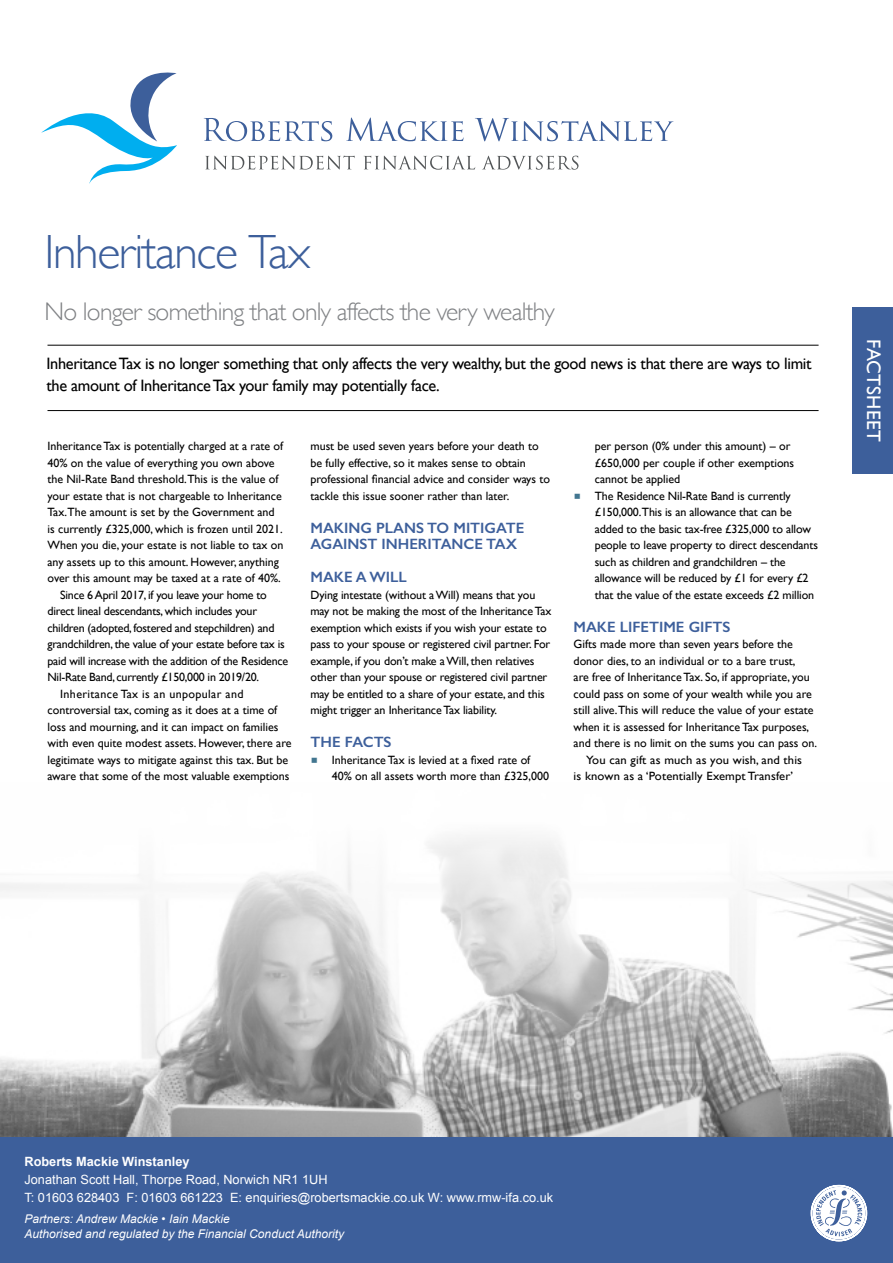
<style>
.page{position:relative;width:893px;height:1263px;background:#fff}
.page>*{position:absolute;margin:0;border:0;box-sizing:border-box;transform-origin:0 0}
.t1{font:300 48px "Gill Sans";letter-spacing:-.03em;color:#3d5f9b}
.t2{font:300 25.5px "Gill Sans";letter-spacing:-.03em;color:#808285}
.t3{font:19.5px "Gill Sans";letter-spacing:.01em;color:#fff}
.t4{font:16.5px/22.5px "Gill Sans";letter-spacing:-.02em;color:#000}
.t5{font:600 15px/16.5px "Gill Sans";color:#3d5f9b}
.t6{font:12.75px/18px "Arial";color:#fff}
.t7{font:700 12.75px "Arial";color:#fff}
.t8{font:12px/16.5px "Gill Sans";color:#000}
.t9{font:12px/16.5px "Gill Sans";letter-spacing:-.01em;color:#000101}
.t10{font:12px "Gill Sans";letter-spacing:-.02em;color:#000}
.t11{font:italic 12px/15px "Arial";color:#fff}
.t12{font:12px "Gill Sans";color:#000;scale:1.05 1}
.t13{font:12px "Gill Sans";letter-spacing:.03em;color:#000}
</style>
<div class="page">
<div style="left:853px;top:307px;width:40px;height:166px;background:#3d5f9b"></div>
<hr style="left:48px;top:410px;width:771px;height:1px;background:#000">
<hr style="left:48px;top:345px;width:771px;height:1px;background:#000">
<img style="left:0;top:837px;width:893px;height:300px">
<div style="left:0;top:1137px;width:893px;height:125px;background:#3d5f9b"></div>
<svg style="left:810px;top:1184px;width:58px;height:58px"></svg>
<svg style="left:41px;top:72px;width:136px;height:112px"></svg>
<svg style="left:204px;top:118px;width:128px;height:23px"></svg>
<svg style="left:346px;top:118px;width:117px;height:23px"></svg>
<svg style="left:475px;top:118px;width:198px;height:23px"></svg>
<svg style="left:205px;top:156px;width:150px;height:14px"></svg>
<svg style="left:364px;top:156px;width:111px;height:14px"></svg>
<svg style="left:482px;top:156px;width:96px;height:14px"></svg>
<h1 class="t1" style="left:45px;top:225px;width:267px">Inheritance Tax</h1>
<h2 class="t2" style="left:45px;top:297px;width:512px">No longer something that only affects the very wealthy</h2>
<h3 class="t4" style="left:47px;top:352px;width:767px">Inheritance Tax is no longer something that only affects the very wealthy, but the good news is that there are ways to limit the amount of Inheritance Tax your family may potentially face.</h3>
<p class="t8" style="left:48px;top:438px;width:237px">Inheritance Tax is potentially charged at a rate of</p>
<p class="t8" style="left:48px;top:454px;width:229px">40% on the value of everything you own above</p>
<p class="t8" style="left:48px;top:471px;width:233px">the Nil-Rate Band threshold.This is the value of</p>
<p class="t8" style="left:48px;top:487px;width:236px">your estate that is not chargeable to Inheritance</p>
<p class="t8" style="left:48px;top:504px;width:229px">Tax.The amount is set by the Government and</p>
<p class="t8" style="left:48px;top:520px;width:237px">is currently £325,000, which is frozen until 2021.</p>
<p class="t8" style="left:48px;top:537px;width:238px">When you die, your estate is not liable to tax on</p>
<p class="t8" style="left:48px;top:553px;width:233px">any assets up to this amount. However, anything</p>
<p class="t8" style="left:48px;top:570px;width:235px">over this amount may be taxed at a rate of 40%.</p>
<p class="t10" style="left:60px;top:587px;width:208px">Since 6 April 2017, if you leave your home to</p>
<p class="t10" style="left:48px;top:604px;width:211px">direct lineal descendants, which includes your</p>
<p class="t10" style="left:48px;top:620px;width:228px">children (adopted, fostered and stepchildren) and</p>
<p class="t10" style="left:48px;top:637px;width:239px">grandchildren, the value of your estate before tax is</p>
<p class="t10" style="left:48px;top:653px;width:242px">paid will increase with the addition of the Residence</p>
<p class="t10" style="left:48px;top:670px;width:213px">Nil-Rate Band, currently £150,000 in 2019/20.</p>
<p class="t13" style="left:60px;top:686px;width:185px">Inheritance Tax is an unpopular and</p>
<p class="t8" style="left:48px;top:702px;width:231px">controversial tax, coming as it does at a time of</p>
<p class="t8" style="left:48px;top:718px;width:232px">loss and mourning, and it can impact on families</p>
<p class="t8" style="left:48px;top:735px;width:246px">with even quite modest assets. However, there are</p>
<p class="t8" style="left:48px;top:751px;width:242px">legitimate ways to mitigate against this tax. But be</p>
<p class="t8" style="left:48px;top:768px;width:244px">aware that some of the most valuable exemptions</p>
<p class="t8" style="left:311px;top:438px;width:241px">must be used seven years before your death to be fully effective, so it makes sense to obtain professional financial advice and consider ways to tackle this issue sooner rather than later.</p>
<p class="t5" style="left:311px;top:519px;width:215px">MAKING PLANS TO MITIGATE<br>AGAINST INHERITANCE TAX</p>
<p class="t5" style="left:311px;top:569px;width:98px">MAKE A WILL</p>
<p class="t8" style="left:311px;top:586px;width:242px">Dying intestate (without a Will) means that you may not be making the most of the Inheritance Tax exemption which exists if you wish your estate to pass to your spouse or registered civil partner. For example, if you don’t make a Will, then relatives other than your spouse or registered civil partner may be entitled to a share of your estate, and this might trigger an Inheritance Tax liability.</p>
<p class="t5" style="left:311px;top:734px;width:83px">THE FACTS</p>
<p class="t8" style="left:332px;top:751px;width:219px">Inheritance Tax is levied at a fixed rate of<br>40% on all assets worth more than £325,000</p>
<p class="t8" style="left:595px;top:438px;width:201px">per person (0% under this amount) – or £650,000 per couple if other exemptions cannot be applied</p>
<p class="t9" style="left:595px;top:487px;width:225px">The Residence Nil-Rate Band is currently £150,000.This is an allowance that can be added to the basic tax-free £325,000 to allow people to leave property to direct descendants such as children and grandchildren – the allowance will be reduced by £1 for every £2 that the value of the estate exceeds £2 million</p>
<p class="t5" style="left:574px;top:618px;width:158px">MAKE LIFETIME GIFTS</p>
<p class="t8" style="left:574px;top:636px;width:221px">Gifts made more than seven years before the</p>
<p class="t8" style="left:574px;top:652px;width:224px">donor dies, to an individual or to a bare trust,</p>
<p class="t8" style="left:574px;top:669px;width:238px">are free of Inheritance Tax. So, if appropriate, you</p>
<p class="t8" style="left:574px;top:685px;width:240px">could pass on some of your wealth while you are</p>
<p class="t8" style="left:574px;top:702px;width:241px">still alive.This will reduce the value of your estate</p>
<p class="t8" style="left:574px;top:718px;width:237px">when it is assessed for Inheritance Tax purposes,</p>
<p class="t8" style="left:574px;top:735px;width:245px">and there is no limit on the sums you can pass on.</p>
<p class="t12" style="left:586px;top:752px;width:207px">You can gift as much as you wish, and this</p>
<p class="t12" style="left:574px;top:769px;width:211px">is known as a ‘Potentially Exempt Transfer’</p>
<h3 class="t3" style="left:885px;top:339px;width:104px;rotate:90deg">FACTSHEET</h3>
<p class="t7" style="left:25px;top:1155px;width:166px">Roberts Mackie Winstanley</p>
<p class="t6" style="left:25px;top:1171px;width:530px">Jonathan Scott Hall, Thorpe Road, Norwich NR1 1UH<br>T: 01603 628403 F: 01603 661223 E: enquiries@robertsmackie.co.uk W: www.rmw-ifa.co.uk</p>
<p class="t11" style="left:25px;top:1212px;width:321px">Partners: Andrew Mackie • Iain Mackie<br>Authorised and regulated by the Financial Conduct Authority</p>
</div>
